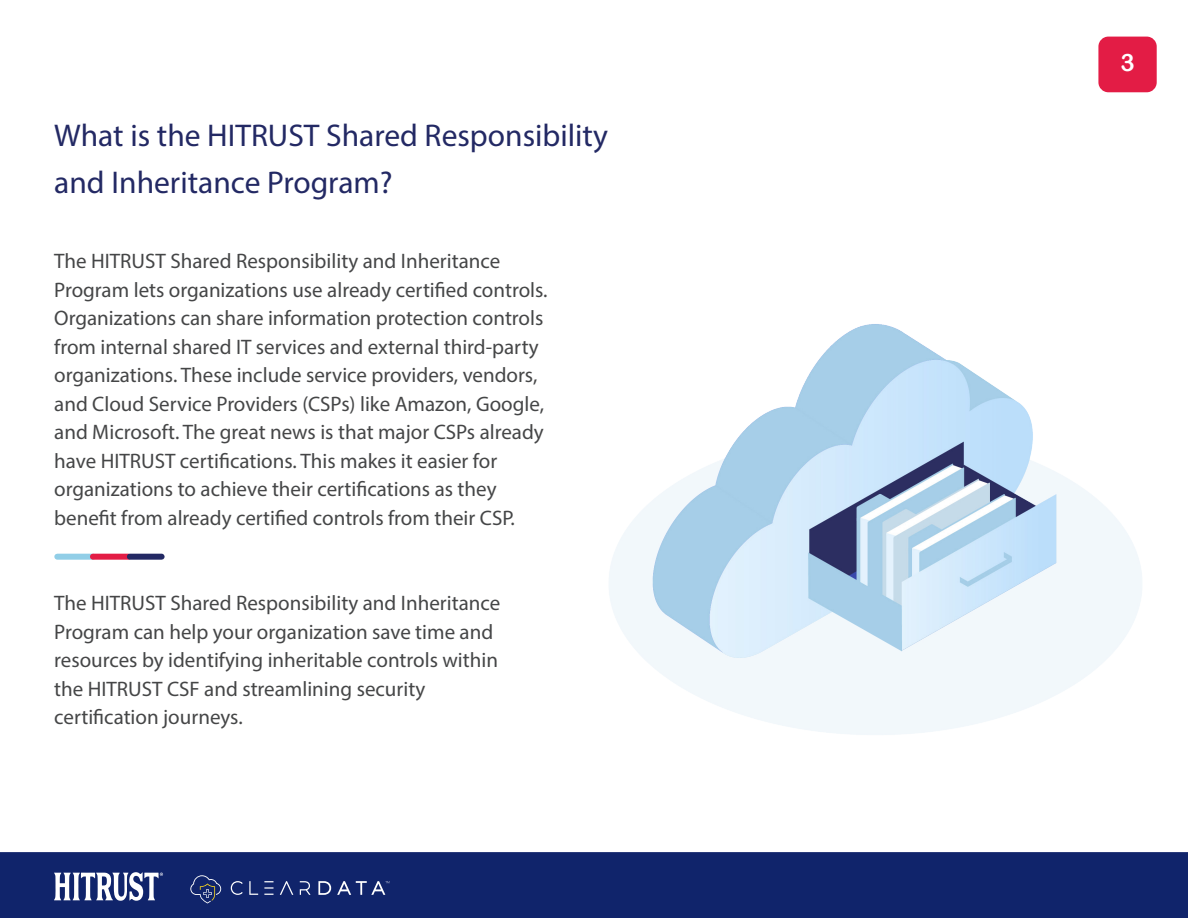
<style>
.page{position:relative;width:1188px;height:918px;background:#fff}
.page>*{position:absolute;margin:0;border:0;box-sizing:border-box;transform-origin:0 0}
.t1{font:31.5px/46.5px "Myriad Pro";color:#232964}
.t2{font:24px "Arial Rounded MT Bold";color:#fff}
.Body{font:21px/28.5px "Myriad Pro";color:#454647}
</style>
<div class="page">
<div style="left:1098px;top:37px;width:59px;height:55px;background:#e31c45;border-radius:10px"></div>
<div style="left:0;top:852px;width:1188px;height:66px;background:#10246b"></div>
<svg style="left:231px;top:881px;width:12px;height:14px"></svg>
<svg style="left:249px;top:881px;width:9px;height:14px"></svg>
<svg style="left:280px;top:881px;width:13px;height:14px"></svg>
<svg style="left:300px;top:881px;width:10px;height:14px"></svg>
<svg style="left:264px;top:881px;width:10px;height:14px"></svg>
<svg style="left:318px;top:881px;width:13px;height:14px"></svg>
<svg style="left:190px;top:875px;width:31px;height:28px"></svg>
<svg style="left:337px;top:881px;width:52px;height:14px"></svg>
<img style="left:609px;top:324px;width:533px;height:411px">
<div style="left:57px;top:554px;width:36px;height:6px;background:#91cee7"></div>
<div style="left:93px;top:554px;width:36px;height:6px;background:#e31c45"></div>
<div style="left:130px;top:554px;width:32px;height:6px;background:#232964"></div>
<svg style="left:54px;top:872px;width:109px;height:29px"></svg>
<p class="t1" style="left:54px;top:112px;width:555px">What is the HITRUST Shared Responsibility and Inheritance Program?</p>
<p class="Body" style="left:54px;top:246px;width:495px">The HITRUST Shared Responsibility and Inheritance Program lets organizations use already certified controls.<br>Organizations can share information protection controls from internal shared IT services and external third-party organizations. These include service providers, vendors, and Cloud Service Providers (CSPs) like Amazon, Google, and Microsoft. The great news is that major CSPs already have HITRUST certifications. This makes it easier for organizations to achieve their certifications as they benefit from already certified controls from their CSP.</p>
<p class="Body" style="left:54px;top:588px;width:448px">The HITRUST Shared Responsibility and Inheritance Program can help your organization save time and resources by identifying inheritable controls within the HITRUST CSF and streamlining security certification journeys.</p>
<p class="t2" style="left:1120px;top:49px;width:16px">3</p>
</div>
